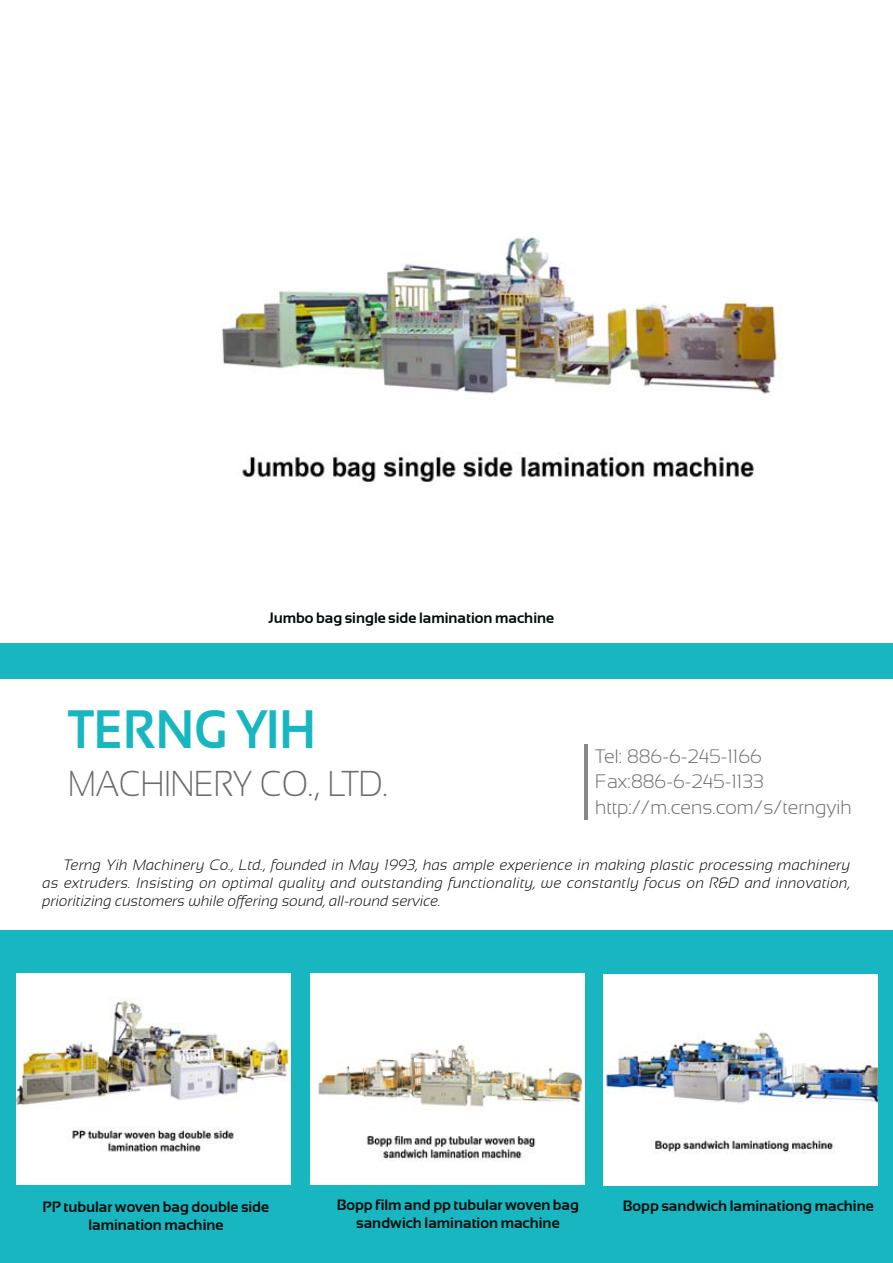
<style>
.page{position:relative;width:893px;height:1263px;background:#fff}
.page>*{position:absolute;margin:0;border:0;box-sizing:border-box;transform-origin:0 0}
.t1{font:700 54px "Sansation";color:#17b6c0;scale:.9 1}
.t2{font:300 36px "Sansation";color:#6d6c6c;scale:.9 1}
.t3{font:300 19.5px/25.5px "Sansation";color:#6d6c6c}
.t4{font:italic 300 15px/18px "Sansation";color:#000;text-align:justify}
.t5{font:700 15px/17.2px "Sansation";color:#000e0d;text-align:center}
</style>
<div class="page">
<img style="left:222px;top:237px;width:560px;height:248px">
<div style="left:0;top:643px;width:893px;height:620px;background:#17b6c0"></div>
<div style="left:0;top:679px;width:893px;height:251px;background:#fff"></div>
<img style="left:17px;top:973px;width:274px;height:212px">
<img style="left:310px;top:973px;width:274px;height:212px">
<img style="left:604px;top:974px;width:274px;height:212px">
<hr style="left:584px;top:744px;width:3px;height:76px;background:#86888a">
<p class="t5" style="left:268px;top:609px;width:287px">Jumbo bag single side lamination machine</p>
<h1 class="t1" style="left:68px;top:699px;width:277px">TERNG YIH</h1>
<h2 class="t2" style="left:68px;top:763px;width:357px">MACHINERY CO., LTD.</h2>
<h3 class="t3" style="left:595px;top:743px;width:258px">Tel: 886-6-245-1166<br>Fax:886-6-245-1133 http://m.cens.com/s/terngyih</h3>
<p class="t4" style="left:43px;top:856px;width:809px;text-indent:21px">Terng Yih Machinery Co., Ltd., founded in May 1993, has ample experience in making plastic processing machinery as extruders. Insisting on optimal quality and outstanding functionality, we constantly focus on R&amp;D and innovation, prioritizing customers while offering sound, all-round service.</p>
<p class="t5" style="left:43px;top:1198px;width:228px">PP tubular woven bag double side lamination machine</p>
<p class="t5" style="left:337px;top:1196px;width:244px">Bopp film and pp tubular woven bag sandwich lamination machine</p>
<p class="t5" style="left:623px;top:1197px;width:252px">Bopp sandwich laminationg machine</p>
</div>
